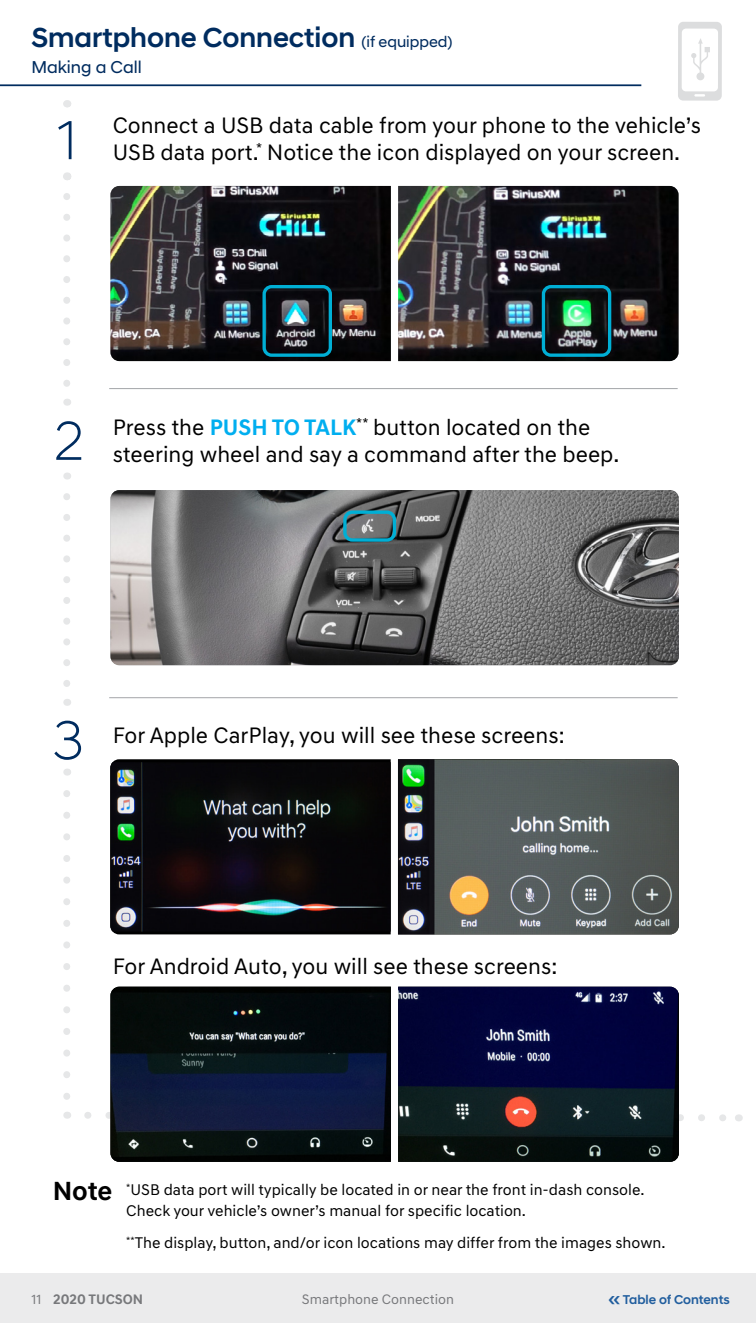
<style>
.page{position:relative;width:756px;height:1323px;background:#fff}
.page>*{position:absolute;margin:0;border:0;box-sizing:border-box;transform-origin:0 0}
.t1{font:300 56px "Hyundai Sans Head";color:#002c5f}
.t2{font:500 28px "Hyundai Sans Head";color:#002c5f}
.t3{font:700 26.78px "Hyundai Sans Text";color:#000}
.t4{font:22.75px/27.3px "Hyundai Sans Text";color:#000}
.t5{font:17.5px "Hyundai Sans Head";color:#002c5f}
.t6{font:15.75px/21.3px "Hyundai Sans Text";color:#000}
.t7{font:14px "Hyundai Sans Text";color:#77787b}
.t8{font:700 14px "Hyundai Sans Text";color:#77787b}
.t9{font:500 12.95px "Hyundai Sans Head";letter-spacing:-.005em;color:#215e9e}
.s1{font-weight:400;font-size:15.75px}
.s2{font-weight:700;color:#00aeef}
.s3{font-weight:400}
.s4{font-size:19.6px}
</style>
<div class="page">
<div style="left:0;top:1274px;width:756px;height:49px;background:#ebebec"></div>
<hr style="left:0;top:84px;width:641px;height:2px;background:#002c5f">
<svg style="left:63px;top:794px;width:7px;height:306px"></svg>
<svg style="left:84px;top:1112px;width:655px;height:9px"></svg>
<img style="left:110px;top:490px;width:569px;height:175px">
<svg style="left:678px;top:22px;width:44px;height:79px"></svg>
<svg style="left:113px;top:759px;width:278px;height:175px"></svg>
<img style="left:110px;top:762px;width:281px;height:170px">
<img style="left:398px;top:759px;width:281px;height:175px">
<img style="left:110px;top:987px;width:281px;height:175px">
<img style="left:398px;top:987px;width:281px;height:175px">
<div style="left:343px;top:511px;width:53px;height:31px;border:3px solid #00afd5;border-radius:8px"></div>
<img style="left:398px;top:186px;width:281px;height:175px">
<img style="left:110px;top:186px;width:281px;height:175px">
<div style="left:542px;top:285px;width:69px;height:72px;border:3px solid #00afd5;border-radius:7px"></div>
<div style="left:263px;top:285px;width:69px;height:72px;border:3px solid #00afd5;border-radius:7px"></div>
<svg style="left:63px;top:196px;width:7px;height:191px"></svg>
<svg style="left:63px;top:497px;width:7px;height:190px"></svg>
<hr style="left:109px;top:697px;width:569px;height:1px;background:#a3a5a8">
<hr style="left:109px;top:388px;width:569px;height:1px;background:#a3a5a8">
<p class="t2" style="left:32px;top:21px;width:423px">Smartphone Connection <span class="s1">(if equipped)</span></p>
<p class="t5" style="left:32px;top:56px;width:112px">Making a Call</p>
<h1 class="t1" style="left:58px;top:107px;width:20px">1</h1>
<p class="t4" style="left:113px;top:111px;width:590px">Connect a USB data cable from your phone to the vehicle’s<br>USB data port.<sup>*</sup> Notice the icon displayed on your screen.</p>
<h1 class="t1" style="left:54px;top:408px;width:31px">2</h1>
<p class="t4" style="left:113px;top:414px;width:508px">Press the <span class="s2">PUSH TO TALK</span><sup>**</sup> button located on the steering wheel and say a command after the beep.</p>
<h1 class="t1" style="left:53px;top:707px;width:32px">3</h1>
<p class="t4" style="left:113px;top:722px;width:453px">For Apple CarPlay, you will see these screens:</p>
<p class="t4" style="left:113px;top:953px;width:446px">For Android Auto, you will see these screens:</p>
<p class="t3" style="left:53px;top:1174px;width:61px">Note</p>
<p class="t6" style="left:126px;top:1179px;width:520px"><sup>*</sup>USB data port will typically be located in or near the front in-dash console.<br>Check your vehicle’s owner’s manual for specific location.</p>
<p class="t6" style="left:126px;top:1232px;width:541px"><sup>**</sup>The display, button, and/or icon locations may differ from the images shown.</p>
<p class="t8" style="left:32px;top:1290px;width:113px"><span class="s3">11</span> 2020 TUCSON</p>
<p class="t7" style="left:302px;top:1291px;width:154px">Smartphone Connection</p>
<p class="t9" style="left:609px;top:1292px;width:123px"><span class="s4">«</span> Table of Contents</p>
</div>
